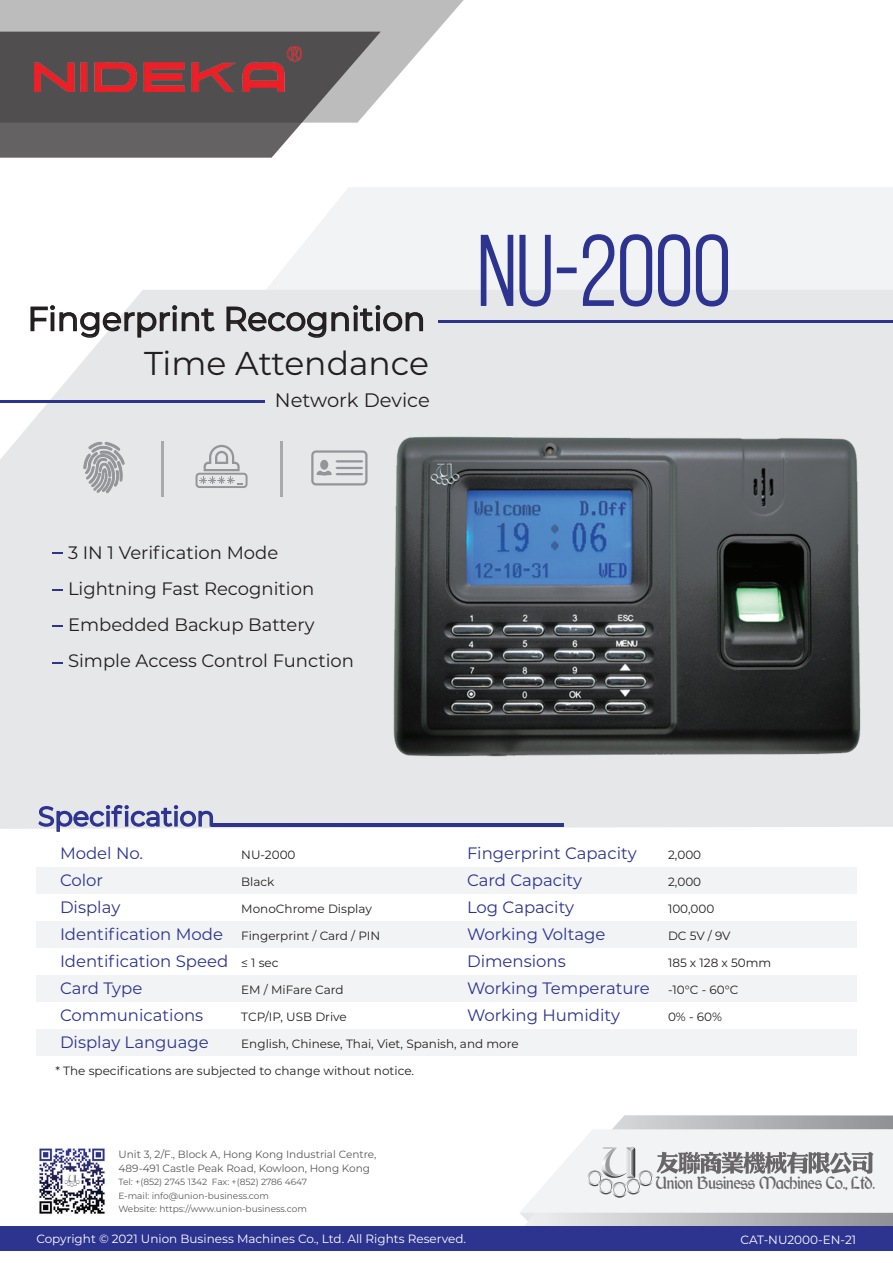
<style>
.page{position:relative;width:893px;height:1263px;background:#fff}
.page>*{position:absolute;margin:0;border:0;box-sizing:border-box;transform-origin:0 0}
.t1{font:99.45px "Bebas Neue";color:#2d3490}
.t2{font:33px/45px "Montserrat";color:#231f20;text-align:right}
.t3{font:27px "Montserrat";color:#2d3490}
.t4{font:19.5px "Montserrat";color:#231f20}
.t5{font:18px/36px "Montserrat";color:#231f20}
.t6{font:16.5px/27px "Montserrat";color:#2d3490}
.t7{font:15.75px "Landes Fraktur";letter-spacing:-.015em;color:#686669;scale:.83 1}
.t8{font:12px "Montserrat";color:#231f20}
.t9{font:12px "Montserrat";color:#fff}
.t10{font:10.5px/13.5px "Montserrat";color:#57585a}
.t11{font:9px/13.5px "Montserrat";color:#57585a}
</style>
<div class="page">
<svg style="left:519px;top:1115px;width:374px;height:112px"></svg>
<svg style="left:266px;top:188px;width:627px;height:102px;fill:#f2f3f4"></svg>
<svg style="left:0;top:123px;width:302px;height:35px;background:#6d6b6c"></svg>
<div style="left:0;top:290px;width:893px;height:539px;background:#e6e7e9"></div>
<svg style="left:0;top:0;width:464px;height:123px;background:#999797"></svg>
<div style="left:0;top:1227px;width:893px;height:24px;background:#2d3490"></div>
<div style="left:36px;top:867px;width:821px;height:27px;background:#f2f3f4"></div>
<div style="left:36px;top:921px;width:821px;height:27px;background:#f2f3f4"></div>
<div style="left:36px;top:975px;width:821px;height:27px;background:#f2f3f4"></div>
<div style="left:36px;top:1029px;width:821px;height:26px;background:#f2f3f4"></div>
<svg style="left:37px;top:804px;width:177px;height:28px;background:#b5b7d2"></svg>
<hr style="left:212px;top:823px;width:352px;height:3px;background:#2d3490">
<img style="left:35px;top:46px;width:266px;height:45px">
<svg style="left:480px;top:234px;width:71px;height:73px"></svg>
<div style="left:557px;top:268px;width:20px;height:5px;border:2px solid #2d3490"></div>
<svg style="left:582px;top:233px;width:147px;height:74px"></svg>
<svg style="left:30px;top:305px;width:186px;height:33px"></svg>
<svg style="left:226px;top:305px;width:198px;height:33px;background:#b6b6b8"></svg>
<hr style="left:0;top:400px;width:265px;height:2px;background:#2d3490">
<svg style="left:52px;top:552px;width:10px;height:2px"></svg>
<hr style="left:438px;top:321px;width:455px;height:2px;background:#2d3490">
<svg style="left:83px;top:441px;width:42px;height:65px;background:#c2c4c6"></svg>
<div style="left:196px;top:473px;width:52px;height:15px;border:2px solid #939598;border-radius:3px"></div>
<div style="left:311px;top:450px;width:56px;height:35px;border:2px solid #939598;border-radius:4px"></div>
<svg style="left:317px;top:460px;width:46px;height:15px"></svg>
<svg style="left:200px;top:444px;width:43px;height:41px;background:#cdcfd1"></svg>
<hr style="left:161px;top:441px;width:2px;height:55px;background:#a8a9ad">
<hr style="left:280px;top:441px;width:2px;height:55px;background:#a8a9ad">
<img style="left:381px;top:426px;width:501px;height:343px">
<img style="left:39px;top:1148px;width:66px;height:66px">
<h2 class="t2" style="left:28px;top:295px;width:403px">Fingerprint Recognition<br>Time Attendance</h2>
<h3 class="t4" style="left:275px;top:387px;width:157px">Network Device</h3>
<h1 class="t1" style="left:478px;top:218px;width:255px">NU-2000</h1>
<h3 class="t5" style="left:68px;top:534px;width:288px">3 IN 1 Verification Mode<br>Lightning Fast Recognition<br>Embedded Backup Battery<br>Simple Access Control Function</h3>
<h3 class="t3" style="left:38px;top:798px;width:178px">Specification</h3>
<h3 class="t6" style="left:60px;top:839px;width:170px">Model No.<br>Color<br>Display<br>Identification Mode<br>Identification Speed<br>Card Type<br>Communications<br>Display Language</h3>
<p class="t8" style="left:241px;top:847px;width:56px">NU-2000</p>
<h3 class="t6" style="left:467px;top:839px;width:184px">Fingerprint Capacity<br>Card Capacity<br>Log Capacity<br>Working Voltage<br>Dimensions<br>Working Temperature<br>Working Humidity</h3>
<p class="t8" style="left:241px;top:874px;width:35px">Black</p>
<p class="t8" style="left:241px;top:901px;width:132px">MonoChrome Display</p>
<p class="t8" style="left:241px;top:928px;width:141px">Fingerprint / Card / PIN</p>
<p class="t8" style="left:241px;top:955px;width:39px">≤ 1 sec</p>
<p class="t8" style="left:241px;top:982px;width:104px">EM / MiFare Card</p>
<p class="t8" style="left:241px;top:1009px;width:107px">TCP/IP, USB Drive</p>
<p class="t8" style="left:241px;top:1036px;width:279px">English, Chinese, Thai, Viet, Spanish, and more</p>
<p class="t8" style="left:56px;top:1062px;width:360px">* The specifications are subjected to change without notice.</p>
<p class="t8" style="left:668px;top:847px;width:35px">2,000</p>
<p class="t8" style="left:668px;top:874px;width:35px">2,000</p>
<p class="t8" style="left:668px;top:901px;width:48px">100,000</p>
<p class="t8" style="left:668px;top:928px;width:64px">DC 5V / 9V</p>
<p class="t8" style="left:668px;top:955px;width:105px">185 x 128 x 50mm</p>
<p class="t8" style="left:668px;top:982px;width:72px">-10°C - 60°C</p>
<p class="t8" style="left:668px;top:1009px;width:55px">0% - 60%</p>
<p class="t10" style="left:118px;top:1147px;width:259px">Unit 3, 2/F., Block A, Hong Kong Industrial Centre,<br>489-491 Castle Peak Road, Kowloon, Hong Kong</p>
<p class="t11" style="left:118px;top:1175px;width:190px">Tel: +(852) 2745 1342 Fax: +(852) 2786 4647<br>E-mail: info@union-business.com<br>Website: https://www.union-business.com</p>
<h3 class="t7" style="left:655px;top:1171px;width:266px">Union Business Machines Co., Ltd.</h3>
<p class="t9" style="left:36px;top:1230px;width:431px">Copyright © 2021 Union Business Machines Co., Ltd. All Rights Reserved.</p>
<p class="t9" style="left:741px;top:1231px;width:117px">CAT-NU2000-EN-21</p>
</div>
